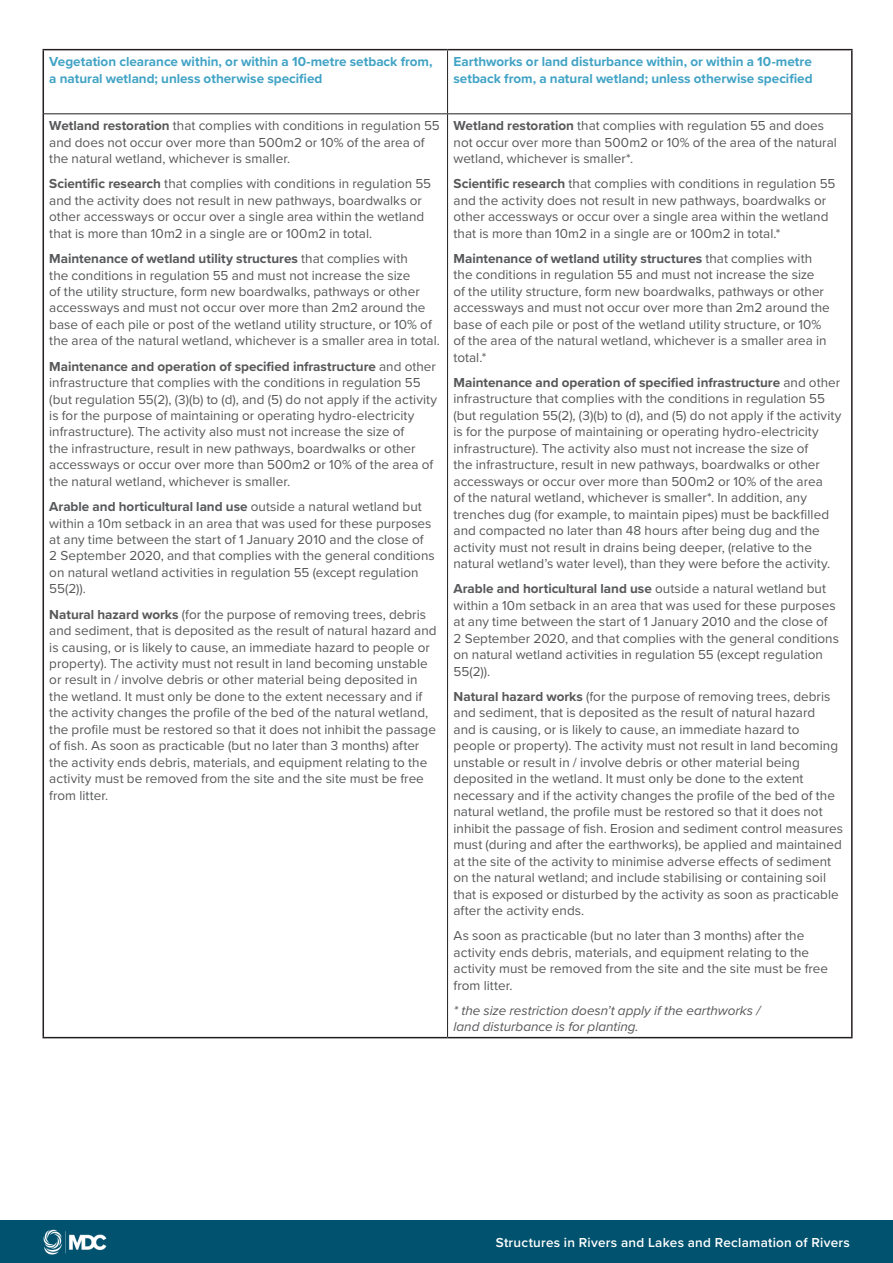
<style>
.page{position:relative;width:893px;height:1263px;background:#fff}
.page>*{position:absolute;margin:0;border:0;box-sizing:border-box;transform-origin:0 0}
.t1{font:13.5px/16.5px "Proxima Nova";color:#57585a}
.t2{font:700 13.5px/16.5px "Proxima Nova";color:#41a3c5}
.t3{font:italic 13.5px/16.5px "Proxima Nova";color:#57585a}
.t4{font:600 13.5px "Proxima Nova";letter-spacing:.02em;color:#fff}
.s1{font-weight:700}
</style>
<div class="page">
<div style="left:0;top:1220px;width:893px;height:43px;background:#00526e"></div>
<img style="left:43px;top:1229px;width:64px;height:26px">
<hr style="left:43px;top:49px;width:405px;height:1px;background:#231f20">
<hr style="left:43px;top:50px;width:1px;height:64px;background:#231f20">
<hr style="left:448px;top:49px;width:405px;height:1px;background:#231f20">
<hr style="left:851px;top:50px;width:2px;height:64px;background:#231f20">
<hr style="left:43px;top:114px;width:1px;height:923px;background:#231f20">
<hr style="left:851px;top:114px;width:2px;height:923px;background:#231f20">
<hr style="left:43px;top:1037px;width:405px;height:1px;background:#231f20">
<hr style="left:448px;top:1037px;width:405px;height:1px;background:#231f20">
<hr style="left:447px;top:50px;width:1px;height:63px;background:#231f20">
<hr style="left:44px;top:113px;width:404px;height:1px;background:#231f20">
<hr style="left:448px;top:113px;width:403px;height:1px;background:#231f20">
<hr style="left:447px;top:114px;width:1px;height:923px;background:#231f20">
<p class="t2" style="left:49px;top:53px;width:385px">Vegetation clearance within, or within a 10-metre setback from, a natural wetland; unless otherwise specified</p>
<p class="t2" style="left:454px;top:53px;width:361px">Earthworks or land disturbance within, or within a 10-metre setback from, a natural wetland; unless otherwise specified</p>
<p class="t1" style="left:49px;top:117px;width:392px"><span class="s1">Wetland restoration</span> that complies with conditions in regulation 55 and does not occur over more than 500m2 or 10% of the area of the natural wetland, whichever is smaller.</p>
<p class="t1" style="left:49px;top:175px;width:383px"><span class="s1">Scientific research</span> that complies with conditions in regulation 55 and the activity does not result in new pathways, boardwalks or other accessways or occur over a single area within the wetland that is more than 10m2 in a single are or 100m2 in total.</p>
<p class="t1" style="left:49px;top:250px;width:392px"><span class="s1">Maintenance of wetland utility structures</span> that complies with<br>the conditions in regulation 55 and must not increase the size<br>of the utility structure, form new boardwalks, pathways or other accessways and must not occur over more than 2m2 around the base of each pile or post of the wetland utility structure, or 10% of the area of the natural wetland, whichever is a smaller area in total.</p>
<p class="t1" style="left:49px;top:357px;width:389px"><span class="s1">Maintenance and operation of specified infrastructure</span> and other infrastructure that complies with the conditions in regulation 55 (but regulation 55(2), (3)(b) to (d), and (5) do not apply if the activity is for the purpose of maintaining or operating hydro-electricity infrastructure). The activity also must not increase the size of<br>the infrastructure, result in new pathways, boardwalks or other accessways or occur over more than 500m2 or 10% of the area of the natural wetland, whichever is smaller.</p>
<p class="t1" style="left:49px;top:498px;width:387px"><span class="s1">Arable and horticultural land use</span> outside a natural wetland but within a 10m setback in an area that was used for these purposes at any time between the start of 1 January 2010 and the close of 2 September 2020, and that complies with the general conditions on natural wetland activities in regulation 55 (except regulation 55(2)).</p>
<p class="t1" style="left:49px;top:605px;width:389px"><span class="s1">Natural hazard works</span> (for the purpose of removing trees, debris and sediment, that is deposited as the result of natural hazard and is causing, or is likely to cause, an immediate hazard to people or property). The activity must not result in land becoming unstable or result in / involve debris or other material being deposited in the wetland. It must only be done to the extent necessary and if the activity changes the profile of the bed of the natural wetland, the profile must be restored so that it does not inhibit the passage of fish. As soon as practicable (but no later than 3 months) after the activity ends debris, materials, and equipment relating to the activity must be removed from the site and the site must be free from litter.</p>
<p class="t1" style="left:454px;top:117px;width:385px"><span class="s1">Wetland restoration</span> that complies with regulation 55 and does not occur over more than 500m2 or 10% of the area of the natural wetland, whichever is smaller*.</p>
<p class="t1" style="left:454px;top:175px;width:383px"><span class="s1">Scientific research</span> that complies with conditions in regulation 55 and the activity does not result in new pathways, boardwalks or other accessways or occur over a single area within the wetland that is more than 10m2 in a single are or 100m2 in total.*</p>
<p class="t1" style="left:454px;top:250px;width:378px"><span class="s1">Maintenance of wetland utility structures</span> that complies with the conditions in regulation 55 and must not increase the size<br>of the utility structure, form new boardwalks, pathways or other accessways and must not occur over more than 2m2 around the base of each pile or post of the wetland utility structure, or 10% of the area of the natural wetland, whichever is a smaller area in total.*</p>
<p class="t1" style="left:454px;top:374px;width:389px"><span class="s1">Maintenance and operation of specified infrastructure</span> and other infrastructure that complies with the conditions in regulation 55 (but regulation 55(2), (3)(b) to (d), and (5) do not apply if the activity is for the purpose of maintaining or operating hydro-electricity infrastructure). The activity also must not increase the size of<br>the infrastructure, result in new pathways, boardwalks or other accessways or occur over more than 500m2 or 10% of the area<br>of the natural wetland, whichever is smaller*. In addition, any trenches dug (for example, to maintain pipes) must be backfilled and compacted no later than 48 hours after being dug and the activity must not result in drains being deeper, (relative to the natural wetland’s water level), than they were before the activity.</p>
<p class="t1" style="left:454px;top:580px;width:387px"><span class="s1">Arable and horticultural land use</span> outside a natural wetland but within a 10m setback in an area that was used for these purposes at any time between the start of 1 January 2010 and the close of 2 September 2020, and that complies with the general conditions on natural wetland activities in regulation 55 (except regulation 55(2)).</p>
<p class="t1" style="left:454px;top:687px;width:391px"><span class="s1">Natural hazard works</span> (for the purpose of removing trees, debris and sediment, that is deposited as the result of natural hazard<br>and is causing, or is likely to cause, an immediate hazard to people or property). The activity must not result in land becoming unstable or result in / involve debris or other material being deposited in the wetland. It must only be done to the extent necessary and if the activity changes the profile of the bed of the natural wetland, the profile must be restored so that it does not inhibit the passage of fish. Erosion and sediment control measures must (during and after the earthworks), be applied and maintained at the site of the activity to minimise adverse effects of sediment on the natural wetland; and include stabilising or containing soil that is exposed or disturbed by the activity as soon as practicable after the activity ends.</p>
<p class="t1" style="left:454px;top:927px;width:376px">As soon as practicable (but no later than 3 months) after the activity ends debris, materials, and equipment relating to the activity must be removed from the site and the site must be free from litter.</p>
<p class="t3" style="left:454px;top:1001px;width:308px">* the size restriction doesn’t apply if the earthworks / land disturbance is for planting.</p>
<p class="t4" style="left:496px;top:1233px;width:356px">Structures in Rivers and Lakes and Reclamation of Rivers</p>
</div>
